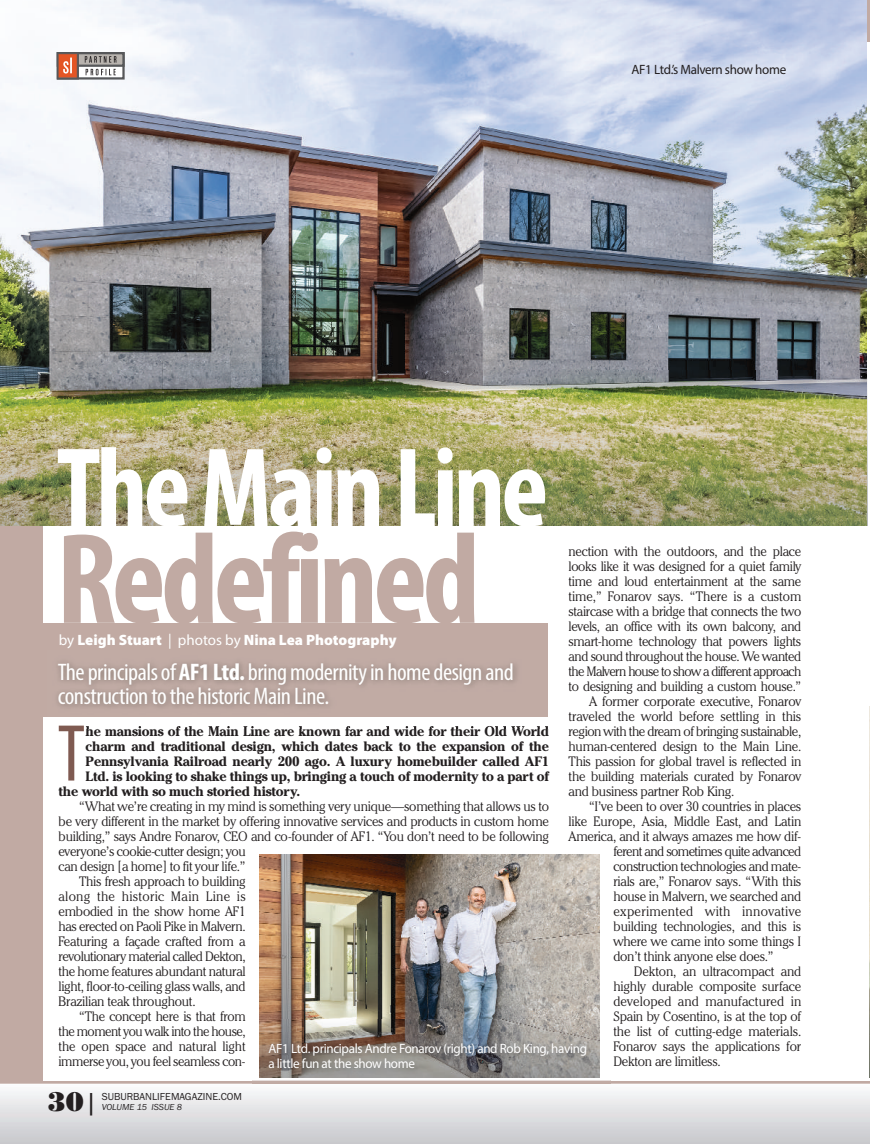
<style>
.page{position:relative;width:870px;height:1144px;background:#fff}
.page>*{position:absolute;margin:0;border:0;box-sizing:border-box;transform-origin:0 0}
.t1{font:700 condensed 130.35px "Myriad Pro";letter-spacing:-.035em;color:#c1aaa3}
.t2{font:700 condensed 114px "Myriad Pro";letter-spacing:-.035em;color:#fff}
.t3{font:condensed 81.45px "Myriad Pro";color:#7f5a51;scale:.95 1}
.t4{font:27px "Bodoni Poster";color:#231f20}
.t5{font:condensed 24px/24px "Myriad Pro";letter-spacing:-.02em;color:#fff;scale:1.05 1}
.t6{font:900 15px "Myriad Pro";color:#fff}
.t7{font:300 13.5px "Cheltenham IT Cby BT";letter-spacing:-.015em;color:#231f20}
.t8{font:700 13.5px "Cheltenham";letter-spacing:-.015em;color:#231f20}
.t9{font:13.5px/15px "Myriad Pro";letter-spacing:-.025em;color:#fff}
.t10{font:300 13.5px "Cheltenham IT Cby BT";letter-spacing:.025em;color:#231f20}
.t11{font:300 13.5px "Cheltenham IT Cby BT";letter-spacing:-.045em;color:#231f20}
.t12{font:300 13.5px "Cheltenham IT Cby BT";letter-spacing:-.04em;color:#231f20}
.t13{font:300 13.5px "Cheltenham IT Cby BT";letter-spacing:-.035em;color:#231f20}
.t14{font:300 13.5px "Cheltenham IT Cby BT";letter-spacing:.01em;color:#231f20}
.t15{font:13.5px "Myriad Pro";letter-spacing:-.025em;color:#231f20}
.t16{font:10.5px "Franklin Gothic";color:#231f20}
.t17{font:italic 9px "Franklin Gothic";color:#231f20}
.s1{font-weight:400}
.s2{font-weight:700}
.s3{font-family:"Franklin Gothic"}
</style>
<div class="page">
<div style="left:0;top:0;width:869px;height:1083px;background:#c1aaa3"></div>
<div style="left:43px;top:42px;width:826px;height:1038px;background:#fff"></div>
<img style="left:0;top:0;width:866px;height:371px">
<img style="left:0;top:371px;width:867px;height:155px">
<svg style="left:79px;top:67px;width:43px;height:10px"></svg>
<div style="left:57px;top:52px;width:68px;height:28px;border:2px solid #57585a"></div>
<div style="left:59px;top:54px;width:63px;height:11px;background:#b8b3ae"></div>
<div style="left:57px;top:52px;width:68px;height:15px;border:2px solid #57585a"></div>
<div style="left:57px;top:52px;width:22px;height:28px;border:2px solid #57585a"></div>
<svg style="left:59px;top:54px;width:18px;height:24px"></svg>
<svg style="left:86px;top:69px;width:30px;height:6px"></svg>
<svg style="left:85px;top:56px;width:31px;height:7px"></svg>
<img style="left:259px;top:854px;width:340px;height:166px">
<img style="left:259px;top:1020px;width:340px;height:12px">
<img style="left:252px;top:1032px;width:358px;height:55px">
<img style="left:252px;top:1083px;width:358px;height:1px">
<img style="left:869px;top:706px;width:1px;height:371px">
<div style="left:36px;top:623px;width:511px;height:93px;background:#c1aaa3"></div>
<img style="left:47px;top:650px;width:501px;height:78px">
<img style="left:86px;top:726px;width:78px;height:2px">
<img style="left:59px;top:725px;width:25px;height:3px">
<svg style="left:0;top:0;width:3px;height:6px"></svg>
<svg style="left:866px;top:0;width:4px;height:6px"></svg>
<svg style="left:0;top:1138px;width:3px;height:6px"></svg>
<svg style="left:866px;top:1138px;width:4px;height:6px"></svg>
<p class="t15" style="left:631px;top:64px;width:156px">AF1 Ltd.’s Malvern show home</p>
<h2 class="t2" style="left:56px;top:447px;width:493px">The Main Line</h2>
<h1 class="t1" style="left:56px;top:532px;width:425px">Redefined</h1>
<p class="t7" style="left:568px;top:546px;width:234px">nection with the outdoors, and the place</p>
<p class="t7" style="left:568px;top:561px;width:234px">looks like it was designed for a quiet family</p>
<p class="t7" style="left:568px;top:576px;width:234px">time and loud entertainment at the same</p>
<p class="t7" style="left:568px;top:591px;width:234px">time,” Fonarov says. “There is a custom</p>
<p class="t7" style="left:568px;top:606px;width:234px">staircase with a bridge that connects the two</p>
<p class="t7" style="left:568px;top:621px;width:234px">levels, an office with its own balcony, and</p>
<p class="t7" style="left:568px;top:636px;width:234px">smart-home technology that powers lights</p>
<p class="t7" style="left:568px;top:651px;width:234px">and sound throughout the house. We wanted</p>
<p class="t11" style="left:568px;top:666px;width:234px">the Malvern house to show a different approach</p>
<p class="t7" style="left:568px;top:681px;width:234px">to designing and building a custom house.”</p>
<p class="t7" style="left:589px;top:696px;width:213px">A former corporate executive, Fonarov</p>
<p class="t7" style="left:568px;top:711px;width:234px">traveled the world before settling in this</p>
<p class="t7" style="left:568px;top:726px;width:234px">region with the dream of bringing sustainable,</p>
<p class="t7" style="left:568px;top:741px;width:234px">human-centered design to the Main Line.</p>
<p class="t7" style="left:568px;top:756px;width:234px">This passion for global travel is reflected in</p>
<p class="t7" style="left:568px;top:771px;width:234px">the building materials curated by Fonarov</p>
<p class="t7" style="left:568px;top:786px;width:167px">and business partner Rob King.</p>
<p class="t7" style="left:589px;top:801px;width:213px">“I’ve been to over 30 countries in places</p>
<p class="t7" style="left:568px;top:816px;width:234px">like Europe, Asia, Middle East, and Latin</p>
<p class="t7" style="left:568px;top:831px;width:234px">America, and it always amazes me how dif-</p>
<p class="t12" style="left:613px;top:846px;width:189px">ferent and sometimes quite advanced</p>
<p class="t7" style="left:613px;top:861px;width:189px">construction technologies and mate-</p>
<p class="t7" style="left:613px;top:876px;width:189px">rials are,” Fonarov says. “With this</p>
<p class="t7" style="left:613px;top:891px;width:189px">house in Malvern, we searched and</p>
<p class="t10" style="left:613px;top:906px;width:189px">experimented with innovative</p>
<p class="t7" style="left:613px;top:921px;width:189px">building technologies, and this is</p>
<p class="t7" style="left:613px;top:936px;width:189px">where we came into some things I</p>
<p class="t7" style="left:613px;top:951px;width:162px">don’t think anyone else does.”</p>
<p class="t7" style="left:634px;top:966px;width:169px">Dekton, an ultracompact and</p>
<p class="t7" style="left:613px;top:981px;width:189px">highly durable composite surface</p>
<p class="t14" style="left:613px;top:996px;width:189px">developed and manufactured in</p>
<p class="t7" style="left:613px;top:1011px;width:189px">Spain by Cosentino, is at the top of</p>
<p class="t7" style="left:613px;top:1026px;width:189px">the list of cutting-edge materials.</p>
<p class="t7" style="left:613px;top:1041px;width:189px">Fonarov says the applications for</p>
<p class="t7" style="left:613px;top:1056px;width:109px">Dekton are limitless.</p>
<p class="t6" style="left:59px;top:635px;width:339px"><span class="s1">by</span> Leigh Stuart <span class="s1">| photos by</span> Nina Lea Photography</p>
<h3 class="t5" style="left:58px;top:661px;width:435px">The principals of <span class="s2">AF1 Ltd.</span>bring modernity in home design and construction to the historic Main Line.</h3>
<h3 class="t3" style="left:57px;top:724px;width:30px">T</h3>
<p class="t8" style="left:86px;top:726px;width:465px">he mansions of the Main Line are known far and wide for their Old World</p>
<p class="t8" style="left:86px;top:741px;width:465px">charm and traditional design, which dates back to the expansion of the</p>
<p class="t8" style="left:86px;top:756px;width:465px">Pennsylvania Railroad nearly 200 ago. A luxury homebuilder called AF1</p>
<p class="t8" style="left:86px;top:771px;width:465px">Ltd. is looking to shake things up, bringing a touch of modernity to a part of</p>
<p class="t8" style="left:58px;top:786px;width:243px">the world with so much storied history.</p>
<p class="t7" style="left:79px;top:801px;width:471px">“What we’re creating in my mind is something very unique—something that allows us to</p>
<p class="t7" style="left:58px;top:816px;width:492px">be very different in the market by offering innovative services and products in custom home</p>
<p class="t7" style="left:58px;top:831px;width:492px">building,” says Andre Fonarov, CEO and co-founder of AF1. “You don’t need to be following</p>
<p class="t7" style="left:58px;top:846px;width:189px">everyone’s cookie-cutter design; you</p>
<p class="t7" style="left:58px;top:861px;width:189px">can design [a home] to fit your life.”</p>
<p class="t7" style="left:79px;top:876px;width:168px">This fresh approach to building</p>
<p class="t10" style="left:58px;top:891px;width:189px">along the historic Main Line is</p>
<p class="t7" style="left:58px;top:906px;width:189px">embodied in the show home AF1</p>
<p class="t7" style="left:58px;top:921px;width:189px">has erected on Paoli Pike in Malvern.</p>
<p class="t7" style="left:58px;top:936px;width:189px">Featuring a façade crafted from a</p>
<p class="t7" style="left:58px;top:951px;width:189px">revolutionary material called Dekton,</p>
<p class="t7" style="left:58px;top:966px;width:189px">the home features abundant natural</p>
<p class="t7" style="left:58px;top:981px;width:189px">light, floor-to-ceiling glass walls, and</p>
<p class="t7" style="left:58px;top:996px;width:139px">Brazilian teak throughout.</p>
<p class="t7" style="left:79px;top:1011px;width:168px">“The concept here is that from</p>
<p class="t13" style="left:58px;top:1026px;width:189px">the moment you walk into the house,</p>
<p class="t7" style="left:58px;top:1041px;width:189px">the open space and natural light</p>
<p class="t7" style="left:58px;top:1056px;width:188px">immerse you, you feel seamless con-</p>
<p class="t9" style="left:268px;top:1042px;width:320px">AF1 Ltd. principals Andre Fonarov (right) and Rob King, having a little fun at the show home</p>
<h3 class="t4" style="left:48px;top:1086px;width:52px">30<span class="s3">|</span></h3>
<p class="t16" style="left:102px;top:1090px;width:142px">SUBURBANLIFEMAGAZINE.COM</p>
<p class="t17" style="left:102px;top:1102px;width:82px">VOLUME 15 ISSUE 8</p>
</div>
